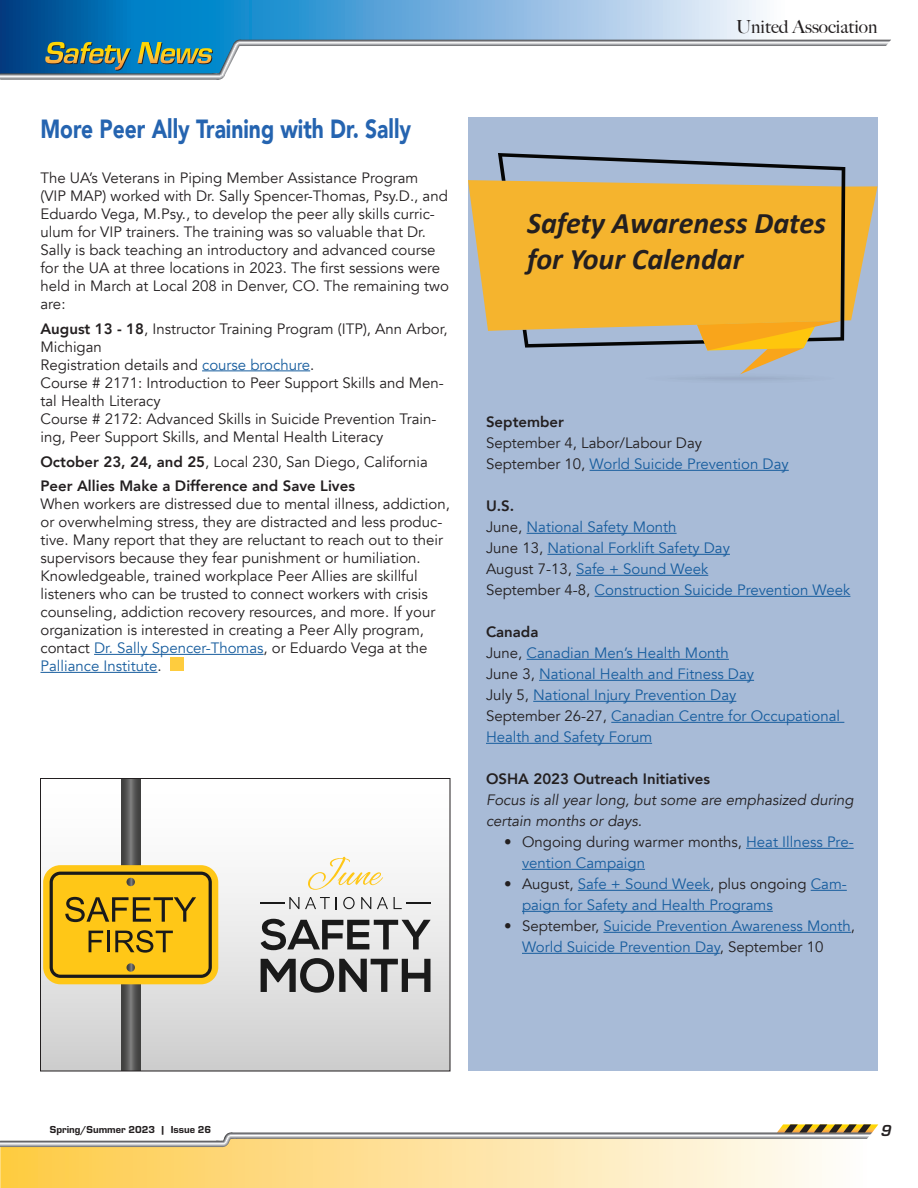
<style>
.page{position:relative;width:918px;height:1188px;background:#fff}
.page>*{position:absolute;margin:0;border:0;box-sizing:border-box;transform-origin:0 0}
.t1{font:italic 700 30px/36px "Calibri";color:#231f20}
.t2{font:900 26.25px "Avenir";color:#2564b0;scale:.8 1}
.t3{font:500 18px "Big Caslon";color:#231f20}
.t4{font:italic 700 16.5px "Eurostile";color:#231f20}
.Text{font:15px/18px "Avenir";color:#231f20}
.Text-2{font:15px/21px "Avenir";color:#175d9e}
.Bulleted_Text{font:15px/21px "Avenir";color:#175d9e}
.Text-3{font:800 15px "Avenir";color:#231f20}
.Text-4{font:italic 15px/21px "Avenir";color:#231f20}
.t5{font:10.5px "Eurostile Hea";color:#231f20}
.s1{font-weight:800}
.s2{color:#175d9e}
.s3{color:#231f20}
</style>
<div class="page">
<svg style="left:0;top:0;width:884px;height:40px;background:#72aed8"></svg>
<svg style="left:0;top:40px;width:891px;height:40px"></svg>
<svg style="left:0;top:1147px;width:826px;height:41px;background:#fee19b"></svg>
<svg style="left:0;top:1124px;width:878px;height:23px"></svg>
<hr style="left:202px;top:370px;width:108px;height:1px;background:#175d9e">
<hr style="left:94px;top:654px;width:170px;height:1px;background:#175d9e">
<hr style="left:40px;top:672px;width:117px;height:1px;background:#175d9e">
<div style="left:170px;top:658px;width:13px;height:13px;background:#fecc3e"></div>
<div style="left:468px;top:117px;width:410px;height:954px;background:#a8bbd7"></div>
<svg style="left:468px;top:180px;width:410px;height:151px;fill:#f5b42e"></svg>
<svg style="left:498px;top:153px;width:347px;height:188px;fill:#f5b42e"></svg>
<svg style="left:523px;top:321px;width:318px;height:59px"></svg>
<hr style="left:590px;top:470px;width:199px;height:1px;background:#175d9e">
<hr style="left:527px;top:533px;width:150px;height:1px;background:#175d9e">
<hr style="left:547px;top:554px;width:183px;height:1px;background:#175d9e">
<hr style="left:576px;top:575px;width:132px;height:1px;background:#175d9e">
<hr style="left:595px;top:596px;width:255px;height:1px;background:#175d9e">
<hr style="left:527px;top:659px;width:202px;height:1px;background:#175d9e">
<hr style="left:539px;top:680px;width:215px;height:1px;background:#175d9e">
<hr style="left:533px;top:701px;width:203px;height:1px;background:#175d9e">
<hr style="left:611px;top:722px;width:233px;height:1px;background:#175d9e">
<hr style="left:486px;top:743px;width:166px;height:1px;background:#175d9e">
<hr style="left:746px;top:848px;width:108px;height:1px;background:#175d9e">
<hr style="left:522px;top:869px;width:123px;height:1px;background:#175d9e">
<hr style="left:578px;top:890px;width:132px;height:1px;background:#175d9e">
<hr style="left:811px;top:890px;width:36px;height:1px;background:#175d9e">
<hr style="left:522px;top:911px;width:251px;height:1px;background:#175d9e">
<hr style="left:603px;top:932px;width:248px;height:1px;background:#175d9e">
<hr style="left:522px;top:953px;width:198px;height:1px;background:#175d9e">
<div style="left:40px;top:779px;width:410px;height:292px;background:linear-gradient(to bottom,#fff,#cfcfce)"></div>
<svg style="left:121px;top:780px;width:19px;height:289px;background:#575755"></svg>
<div style="left:43px;top:865px;width:175px;height:119px;background:#ffc717;border-radius:17px"></div>
<svg style="left:50px;top:872px;width:162px;height:106px"></svg>
<svg style="left:308px;top:857px;width:75px;height:33px"></svg>
<svg style="left:261px;top:919px;width:169px;height:31px;background:#979797"></svg>
<svg style="left:261px;top:958px;width:169px;height:35px;background:#8c8c8c"></svg>
<svg style="left:289px;top:897px;width:10px;height:12px"></svg>
<svg style="left:305px;top:897px;width:32px;height:12px"></svg>
<svg style="left:343px;top:897px;width:12px;height:12px"></svg>
<svg style="left:361px;top:897px;width:10px;height:12px"></svg>
<svg style="left:377px;top:897px;width:11px;height:12px"></svg>
<svg style="left:394px;top:897px;width:8px;height:12px"></svg>
<hr style="left:406px;top:902px;width:24px;height:2px;background:#1a1a1a">
<hr style="left:261px;top:902px;width:24px;height:2px;background:#1a1a1a">
<div style="left:40px;top:778px;width:410px;height:293px;border:1px solid #231f20"></div>
<p class="t2" style="left:40px;top:106px;width:465px">More Peer Ally Training with Dr. Sally</p>
<p class="Text" style="left:40px;top:169px;width:410px">The UA’s Veterans in Piping Member Assistance Program<br>(VIP MAP) worked with Dr. Sally Spencer-Thomas, Psy.D., and Eduardo Vega, M.Psy., to develop the peer ally skills curric&shy;ulum for VIP trainers. The training was so valuable that Dr.<br>Sally is back teaching an introductory and advanced course for the UA at three locations in 2023. The first sessions were held in March at Local 208 in Denver, CO. The remaining two are:</p>
<p class="Text" style="left:40px;top:320px;width:409px"><span class="s1">August 13 - 18</span>, Instructor Training Program (ITP), Ann Arbor,<br>Michigan</p>
<p class="Text" style="left:40px;top:356px;width:275px">Registration details and <span class="s2">course brochure</span>.</p>
<p class="Text" style="left:40px;top:374px;width:405px">Course # 2171: Introduction to Peer Support Skills and Men&shy;tal Health Literacy</p>
<p class="Text" style="left:40px;top:410px;width:397px">Course # 2172: Advanced Skills in Suicide Prevention Train&shy;ing, Peer Support Skills, and Mental Health Literacy</p>
<p class="Text" style="left:40px;top:453px;width:389px"><span class="s1">October 23, 24, and 25</span>, Local 230, San Diego, California</p>
<p class="Text-3" style="left:40px;top:474px;width:316px">Peer Allies Make a Difference and Save Lives</p>
<p class="Text" style="left:40px;top:495px;width:411px">When workers are distressed due to mental illness, addiction, or overwhelming stress, they are distracted and less produc&shy;tive. Many report that they are reluctant to reach out to their supervisors because they fear punishment or humiliation.<br>Knowledgeable, trained workplace Peer Allies are skillful listeners who can be trusted to connect workers with crisis counseling, addiction recovery resources, and more. If your organization is interested in creating a Peer Ally program, contact <span class="s2">Dr. Sally Spencer-Thomas</span>, or Eduardo Vega at the <span class="s2">Palliance Institute</span>.</p>
<p class="t3" style="left:736px;top:11px;width:143px">United Association</p>
<p class="t1" style="left:527px;top:205px;width:300px">Safety Awareness Dates for Your Calendar</p>
<p class="Text-3" style="left:486px;top:410px;width:80px">September</p>
<p class="Text" style="left:486px;top:434px;width:218px">September 4, Labor/Labour Day</p>
<p class="Text-2" style="left:486px;top:454px;width:304px"><span class="s3">September 10,</span> World Suicide Prevention Day</p>
<p class="Text-3" style="left:486px;top:494px;width:30px">U.S.</p>
<p class="Text-2" style="left:486px;top:517px;width:192px"><span class="s3">June,</span> National Safety Month</p>
<p class="Text-2" style="left:486px;top:538px;width:245px"><span class="s3">June 13,</span> National Forklift Safety Day</p>
<p class="Text-2" style="left:486px;top:559px;width:224px"><span class="s3">August 7-13,</span> Safe + Sound Week</p>
<p class="Text-2" style="left:486px;top:580px;width:366px"><span class="s3">September 4-8,</span> Construction Suicide Prevention Week</p>
<p class="Text-3" style="left:486px;top:620px;width:54px">Canada</p>
<p class="Text-2" style="left:486px;top:643px;width:244px"><span class="s3">June,</span> Canadian Men’s Health Month</p>
<p class="Text-2" style="left:486px;top:664px;width:270px"><span class="s3">June 3,</span> National Health and Fitness Day</p>
<p class="Text-2" style="left:486px;top:685px;width:252px"><span class="s3">July 5,</span> National Injury Prevention Day</p>
<p class="Text-2" style="left:486px;top:706px;width:356px"><span class="s3">September 26-27,</span> Canadian Centre for Occupational<br>Health and Safety Forum</p>
<p class="Text-3" style="left:486px;top:767px;width:226px">OSHA 2023 Outreach Initiatives</p>
<p class="Text-4" style="left:486px;top:790px;width:369px">Focus is all year long, but some are emphasized during certain months or days.</p>
<p class="Bulleted_Text" style="left:522px;top:832px;width:333px;text-indent:-18px"><span class="s3">• Ongoing during warmer months,</span> Heat Illness Pre&shy;vention Campaign</p>
<p class="Bulleted_Text" style="left:522px;top:874px;width:326px;text-indent:-18px"><span class="s3">• August,</span> Safe + Sound Week<span class="s3">, plus ongoing</span> Cam&shy;paign for Safety and Health Programs</p>
<p class="Bulleted_Text" style="left:522px;top:916px;width:335px;text-indent:-18px"><span class="s3">• September,</span> Suicide Prevention Awareness Month<span class="s3">,<br></span>World Suicide Prevention Day<span class="s3">, September 10</span></p>
<p class="t5" style="left:50px;top:1123px;width:163px">Spring/Summer 2023 | Issue 26</p>
<p class="t4" style="left:881px;top:1120px;width:12px">9</p>
</div>
